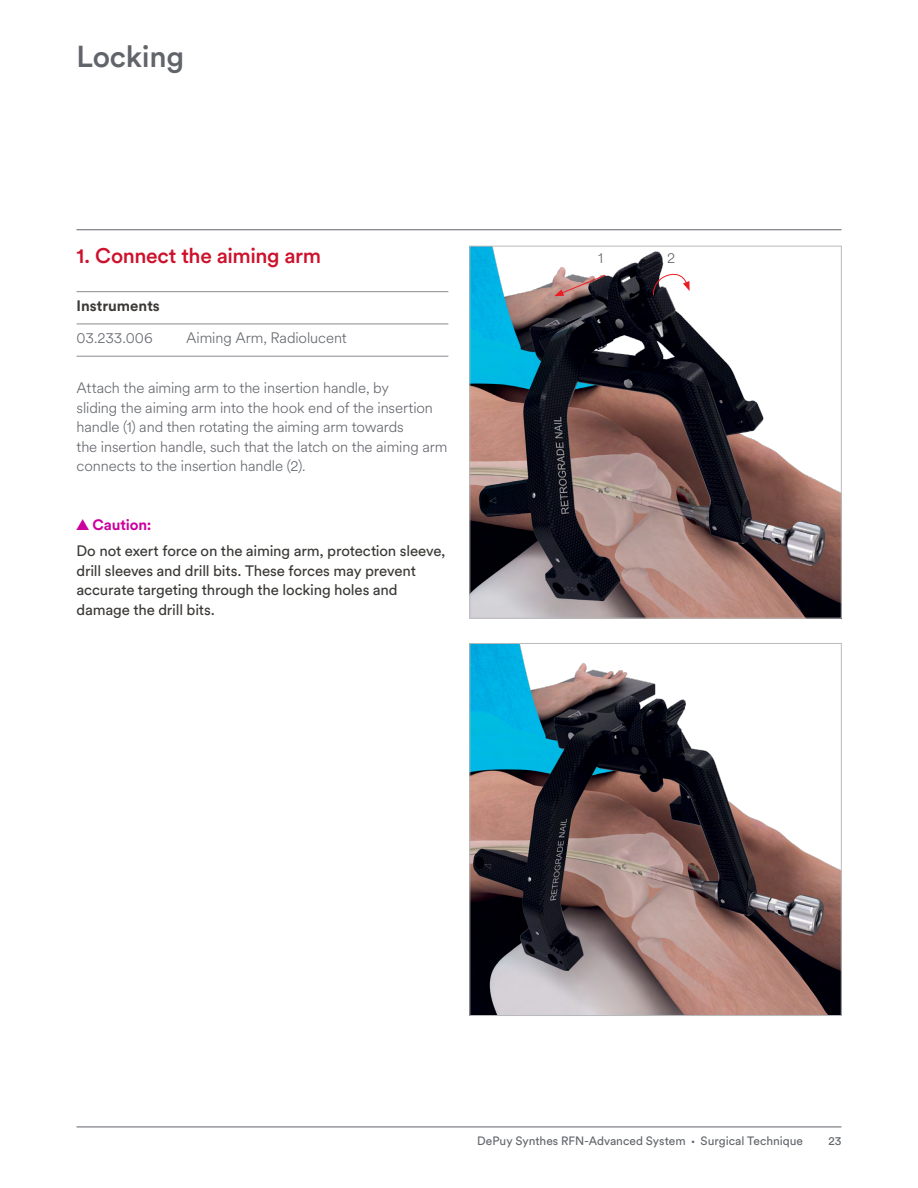
<style>
.page{position:relative;width:918px;height:1188px;background:#fff}
.page>*{position:absolute;margin:0;border:0;box-sizing:border-box;transform-origin:0 0}
.t1{font:500 30px "J&J Circular";letter-spacing:-.01em;color:#61646a}
.t2{font:500 21px "J&J Circular";letter-spacing:-.02em;color:#cd122d}
.t3{font:300 15px/19.5px "J&J Circular";letter-spacing:-.01em;color:#61646a}
.t4{font:15px/19.5px "J&J Circular";letter-spacing:-.01em;color:#3b3936}
.t5{font:700 15px "J&J Circular";color:#3b3936}
.t6{font:700 15px "J&J Circular";letter-spacing:-.01em;color:#cc009f}
.t7{font:12px "J&J Circular";color:#61646a}
.s1{font-family:"Myriad Pro"}
</style>
<div class="page">
<hr style="left:77px;top:229px;width:765px;height:1px;background:#61646a">
<hr style="left:77px;top:1127px;width:764px;height:1px;background:#61646a">
<hr style="left:77px;top:291px;width:371px;height:1px;background:#878a8e">
<hr style="left:77px;top:324px;width:371px;height:1px;background:#878a8e">
<hr style="left:77px;top:356px;width:371px;height:1px;background:#878a8e">
<img style="left:472px;top:248px;width:367px;height:368px">
<div style="left:470px;top:246px;width:371px;height:372px;border:1px solid #b9babb"></div>
<img style="left:472px;top:645px;width:367px;height:369px">
<div style="left:470px;top:643px;width:371px;height:373px;border:1px solid #b9babb"></div>
<svg style="left:653px;top:271px;width:37px;height:25px"></svg>
<svg style="left:554px;top:274px;width:52px;height:22px"></svg>
<h1 class="t1" style="left:77px;top:36px;width:109px">Locking</h1>
<h2 class="t2" style="left:77px;top:241px;width:246px">1. Connect the aiming arm</h2>
<p class="t5" style="left:77px;top:295px;width:85px">Instruments</p>
<p class="t3" style="left:77px;top:328px;width:78px">03.233.006</p>
<p class="t3" style="left:186px;top:328px;width:162px">Aiming Arm, Radiolucent</p>
<p class="t3" style="left:77px;top:378px;width:372px">Attach the aiming arm to the insertion handle, by<br>sliding the aiming arm into the hook end of the insertion handle (1) and then rotating the aiming arm towards<br>the insertion handle, such that the latch on the aiming arm connects to the insertion handle (2).</p>
<p class="t6" style="left:77px;top:514px;width:77px">▲ Caution:</p>
<p class="t4" style="left:77px;top:540px;width:371px">Do not exert force on the aiming arm, protection sleeve, drill sleeves and drill bits. These forces may prevent accurate targeting through the locking holes and damage the drill bits.</p>
<p class="t3" style="left:598px;top:248px;width:6px">1</p>
<p class="t3" style="left:667px;top:247px;width:10px">2</p>
<p class="t7" style="left:477px;top:1133px;width:327px">DePuy Synthes RFN-Advanced System <span class="s1">•</span> Surgical Technique</p>
<p class="t7" style="left:828px;top:1133px;width:15px">23</p>
</div>
